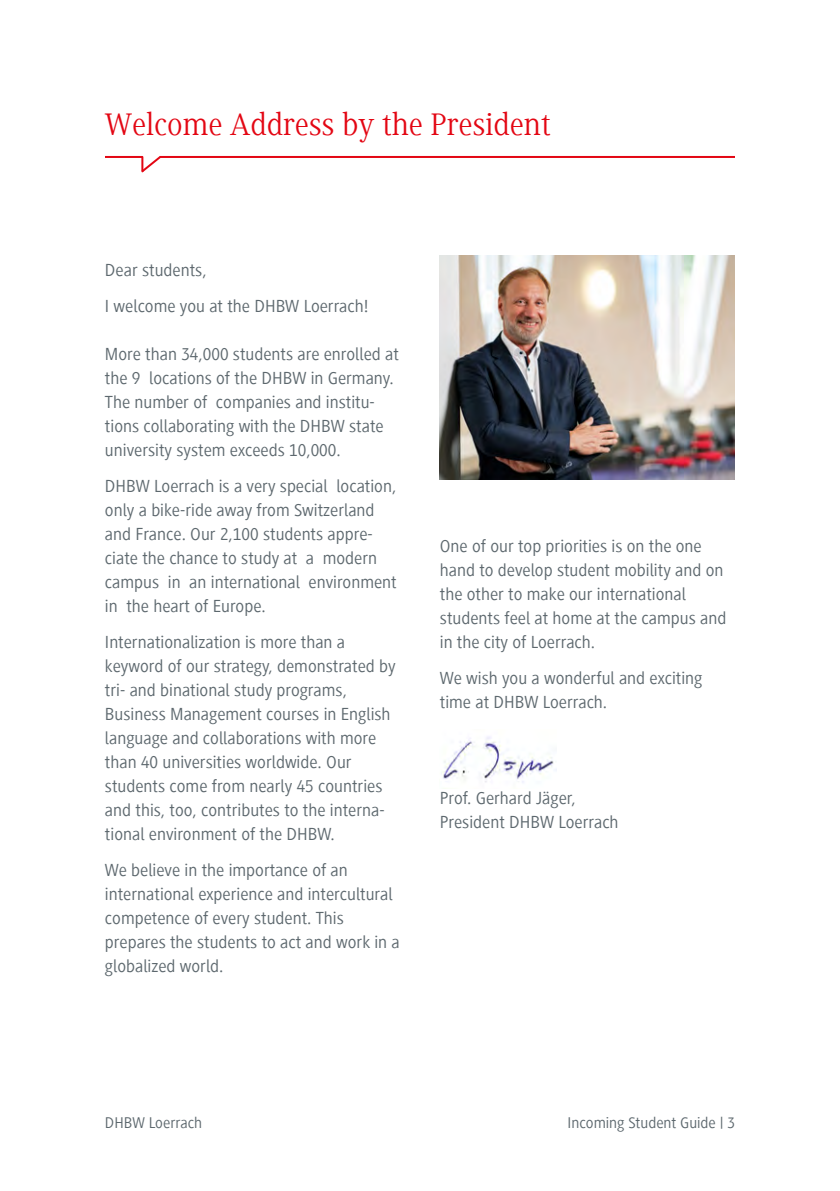
<style>
.page{position:relative;width:840px;height:1191px;background:#fff}
.page>*{position:absolute;margin:0;border:0;box-sizing:border-box;transform-origin:0 0}
.t1{font:32px "Generis Serif Com";color:#e30613}
.t2{font:18px/24px "Generis Sans Com";color:#5d686e}
.t3{font:16px "Generis Sans Com";color:#5d686e}
</style>
<div class="page">
<hr style="left:159px;top:156px;width:575px;height:2px;background:#e30613">
<hr style="left:105px;top:156px;width:37px;height:2px;background:#e30613">
<svg style="left:141px;top:156px;width:20px;height:17px"></svg>
<img style="left:439px;top:255px;width:295px;height:225px">
<img style="left:442px;top:736px;width:114px;height:47px">
<h1 class="t1" style="left:105px;top:107px;width:447px">Welcome Address by the President</h1>
<p class="t2" style="left:105px;top:252px;width:265px;line-height:36px">Dear students,<br>I welcome you at the DHBW Loerrach!</p>
<p class="t2" style="left:105px;top:342px;width:295px">More than 34,000 students are enrolled at the 9 locations of the DHBW in Germany.<br>The number of companies and institu&shy;tions collaborating with the DHBW state university system exceeds 10,000.</p>
<p class="t2" style="left:105px;top:474px;width:293px">DHBW Loerrach is a very special location, only a bike-ride away from Switzerland and France. Our 2,100 students appre&shy;ciate the chance to study at a modern campus in an international environment in the heart of Europe.</p>
<p class="t2" style="left:105px;top:630px;width:292px">Internationalization is more than a keyword of our strategy, demonstrated by tri- and binational study programs, Business Management courses in English language and collaborations with more than 40 universities worldwide. Our students come from nearly 45 countries and this, too, contributes to the interna&shy;tional environment of the DHBW.</p>
<p class="t2" style="left:105px;top:858px;width:296px">We believe in the importance of an international experience and intercultural competence of every student. This prepares the students to act and work in a globalized world.</p>
<p class="t2" style="left:439px;top:534px;width:288px">One of our top priorities is on the one hand to develop student mobility and on the other to make our international students feel at home at the campus and in the city of Loerrach.</p>
<p class="t2" style="left:439px;top:666px;width:264px">We wish you a wonderful and exciting time at DHBW Loerrach.</p>
<p class="t2" style="left:439px;top:786px;width:180px">Prof. Gerhard Jäger,<br>President DHBW Loerrach</p>
<p class="t3" style="left:105px;top:1114px;width:99px">DHBW Loerrach</p>
<p class="t3" style="left:567px;top:1114px;width:169px">Incoming Student Guide | 3</p>
</div>
